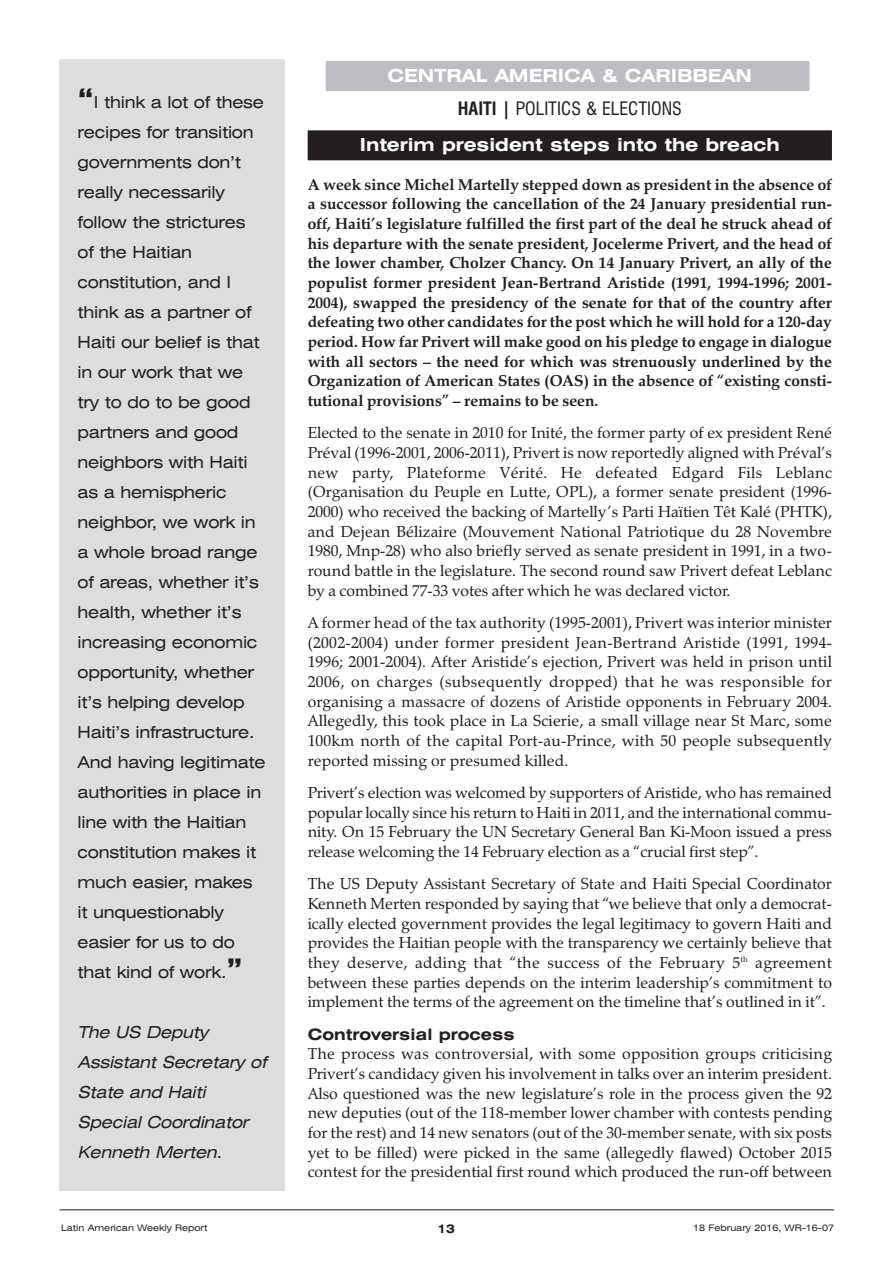
<style>
.page{position:relative;width:893px;height:1263px;background:#fff}
.page>*{position:absolute;margin:0;border:0;box-sizing:border-box;transform-origin:0 0}
.t1{font:700 expanded 18px/33.2px "Swiss 721 BT";color:#fff;text-align:center}
.t2{font:expanded 16.5px/30px "Swiss 721 BT";letter-spacing:-.015em;color:#231f20}
.t3{font:italic expanded 16.5px/30px "Swiss 721 BT";color:#231f20}
.t4{font:15.75px/19.6px "Zapf Calligraphic 801 BT";color:#231f20;text-align:justify}
.t5{font:700 15.75px/19.6px "Zapf Calligraphic 801 BT";color:#231f20;text-align:justify}
.t6{font:700 expanded 15.75px "Swiss 721 BT";color:#231f20}
.t7{font:700 expanded 12px "Swiss 721 BT";color:#231f20}
.t8{font:expanded 9px "Swiss 721 BT";color:#231f20}
.s1{font-weight:700;font-size:27px}
.s2{font-stretch:condensed;color:#231f20}
.s3{font-weight:400;font-stretch:condensed;color:#231f20}
</style>
<div class="page">
<div style="left:326px;top:61px;width:483px;height:30px;background:#bcbdc0"></div>
<div style="left:308px;top:130px;width:524px;height:30px;background:#231f20"></div>
<div style="left:60px;top:60px;width:225px;height:1131px;background:#dcdddf"></div>
<hr style="left:60px;top:1209px;width:774px;height:1px;background:#231f20">
<p class="t2" style="left:78px;top:88px;width:190px"><span class="s1">“</span>I think a lot of these recipes for transition governments don’t really necessarily follow the strictures of the Haitian constitution, and I think as a partner of<br>Haiti our belief is that in our work that we try to do to be good partners and good neighbors with Haiti as a hemispheric neighbor, we work in a whole broad range of areas, whether it’s health, whether it’s increasing economic opportunity, whether it’s helping develop<br>Haiti’s infrastructure.<br>And having legitimate authorities in place in line with the Haitian constitution makes it much easier, makes it unquestionably easier for us to do that kind of work.<span class="s1">”</span></p>
<p class="t3" style="left:78px;top:1018px;width:195px">The US Deputy<br>Assistant Secretary of<br>State and Haiti<br>Special Coordinator<br>Kenneth Merten.</p>
<p class="t1" style="left:388px;top:59px;width:366px">CENTRAL AMERICA &amp; CARIBBEAN<br><span class="s2">HAITI |</span> <span class="s3">POLITICS &amp; ELECTIONS</span></p>
<p class="t1" style="left:360px;top:129px;width:421px">Interim president steps into the breach</p>
<p class="t5" style="left:308px;top:174px;width:526px">A week since Michel Martelly stepped down as president in the absence of a successor following the cancellation of the 24 January presidential run&shy;off, Haiti’s legislature fulfilled the first part of the deal he struck ahead of his departure with the senate president, Jocelerme Privert, and the head of the lower chamber, Cholzer Chancy. On 14 January Privert, an ally of the populist former president Jean-Bertrand Aristide (1991, 1994-1996; 2001- 2004), swapped the presidency of the senate for that of the country after defeating two other candidates for the post which he will hold for a 120-day period. How far Privert will make good on his pledge to engage in dialogue with all sectors – the need for which was strenuously underlined by the Organization of American States (OAS) in the absence of “existing consti&shy;tutional provisions” – remains to be seen.</p>
<p class="t4" style="left:308px;top:423px;width:526px">Elected to the senate in 2010 for Inité, the former party of ex president René Préval (1996-2001, 2006-2011), Privert is now reportedly aligned with Préval’s new party, Plateforme Vérité. He defeated Edgard Fils Leblanc (Organisation du Peuple en Lutte, OPL), a former senate president (1996- 2000) who received the backing of Martelly’s Parti Haïtien Têt Kalé (PHTK), and Dejean Bélizaire (Mouvement National Patriotique du 28 Novembre 1980, Mnp-28) who also briefly served as senate president in 1991, in a two&shy;round battle in the legislature. The second round saw Privert defeat Leblanc by a combined 77-33 votes after which he was declared victor.</p>
<p class="t4" style="left:308px;top:613px;width:526px">A former head of the tax authority (1995-2001), Privert was interior minister (2002-2004) under former president Jean-Bertrand Aristide (1991, 1994- 1996; 2001-2004). After Aristide’s ejection, Privert was held in prison until 2006, on charges (subsequently dropped) that he was responsible for organising a massacre of dozens of Aristide opponents in February 2004.<br>Allegedly, this took place in La Scierie, a small village near St Marc, some 100km north of the capital Port-au-Prince, with 50 people subsequently reported missing or presumed killed.</p>
<p class="t4" style="left:308px;top:783px;width:526px">Privert’s election was welcomed by supporters of Aristide, who has remained popular locally since his return to Haiti in 2011, and the international commu&shy;nity. On 15 February the UN Secretary General Ban Ki-Moon issued a press release welcoming the 14 February election as a “crucial first step”.</p>
<p class="t4" style="left:308px;top:874px;width:526px">The US Deputy Assistant Secretary of State and Haiti Special Coordinator Kenneth Merten responded by saying that “we believe that only a democrat&shy;ically elected government provides the legal legitimacy to govern Haiti and provides the Haitian people with the transparency we certainly believe that they deserve, adding that “the success of the February 5<sup>th</sup> agreement between these parties depends on the interim leadership’s commitment to implement the terms of the agreement on the timeline that’s outlined in it”.</p>
<p class="t6" style="left:308px;top:1025px;width:208px">Controversial process</p>
<p class="t4" style="left:308px;top:1044px;width:526px">The process was controversial, with some opposition groups criticising Privert’s candidacy given his involvement in talks over an interim president.<br>Also questioned was the new legislature’s role in the process given the 92 new deputies (out of the 118-member lower chamber with contests pending for the rest) and 14 new senators (out of the 30-member senate, with six posts yet to be filled) were picked in the same (allegedly flawed) October 2015 contest for the presidential first round which produced the run-off between</p>
<p class="t8" style="left:61px;top:1223px;width:148px">Latin American Weekly Report</p>
<p class="t7" style="left:437px;top:1221px;width:19px">13</p>
<p class="t8" style="left:693px;top:1223px;width:142px">18 February 2016, WR-16-07</p>
</div>
